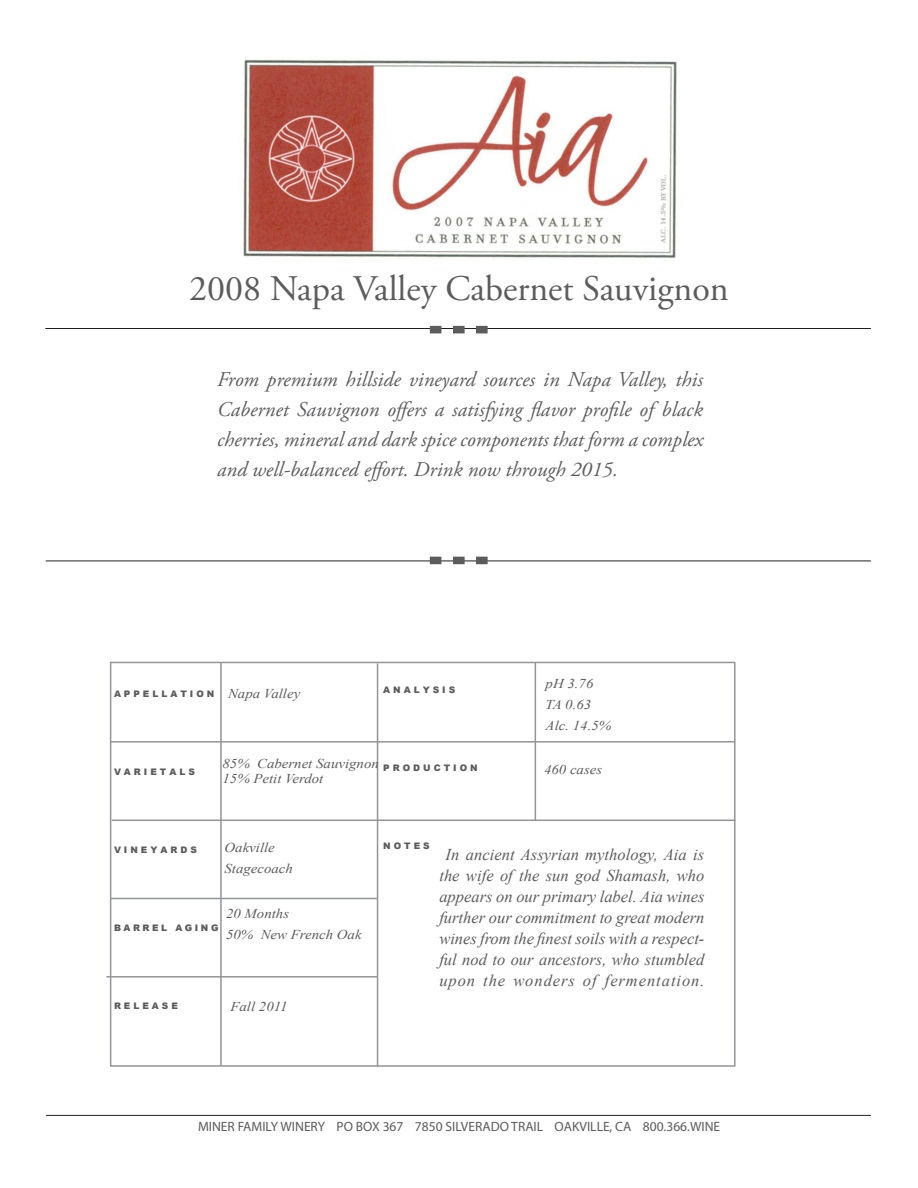
<style>
.page{position:relative;width:918px;height:1188px;background:#fff}
.page>*{position:absolute;margin:0;border:0;box-sizing:border-box;transform-origin:0 0}
.heading_1{font:36px "Adobe Garamond Pro";color:#5c5c5f}
.t1{font:italic 21px/30px "Adobe Garamond Pro";color:#5c5c5f;text-align:justify}
.t2{font:italic 16.5px/21px "Times New Roman";color:#5c5c5f;text-align:center}
.t3{font:italic 13.5px "Times New Roman";color:#5c5c5f;scale:1.1 1}
.t4{font:13.5px "Myriad Pro";color:#5c5c5f}
.t5{font:900 9px "Arial";color:#5c5c5f}
</style>
<div class="page">
<hr style="left:46px;top:1115px;width:825px;height:1px;background:#231f20">
<hr style="left:45px;top:328px;width:826px;height:1px;background:#231f20">
<hr style="left:46px;top:561px;width:825px;height:1px;background:#231f20">
<div style="left:110px;top:662px;width:626px;height:405px;border:2px solid #939598"></div>
<hr style="left:220px;top:663px;width:2px;height:403px;background:#939598">
<hr style="left:377px;top:663px;width:1px;height:404px;background:#939598">
<hr style="left:535px;top:662px;width:1px;height:159px;background:#939598">
<hr style="left:111px;top:741px;width:624px;height:2px;background:#939598">
<hr style="left:112px;top:820px;width:623px;height:1px;background:#939598">
<hr style="left:111px;top:898px;width:267px;height:1px;background:#939598">
<hr style="left:106px;top:976px;width:271px;height:2px;background:#939598">
<div style="left:453px;top:326px;width:12px;height:7px;background:#5c5c5f"></div>
<div style="left:476px;top:326px;width:12px;height:7px;background:#5c5c5f"></div>
<div style="left:430px;top:326px;width:11px;height:7px;background:#5c5c5f"></div>
<div style="left:453px;top:557px;width:12px;height:7px;background:#5c5c5f"></div>
<div style="left:476px;top:557px;width:12px;height:7px;background:#5c5c5f"></div>
<div style="left:430px;top:557px;width:11px;height:7px;background:#5c5c5f"></div>
<img style="left:243px;top:59px;width:434px;height:199px">
<p class="heading_1" style="left:189px;top:267px;width:541px">2008 Napa Valley Cabernet Sauvignon</p>
<p class="t1" style="left:217px;top:365px;width:488px">From premium hillside vineyard sources in Napa Valley, this Cabernet Sauvignon offers a satisfying flavor profile of black cherries, mineral and dark spice components that form a complex and well-balanced effort. Drink now through 2015.</p>
<p class="t5" style="left:114px;top:687px;width:102px">A P P E L L A T I O N</p>
<p class="t3" style="left:228px;top:684px;width:67px">Napa Valley</p>
<p class="t5" style="left:383px;top:684px;width:73px">A N A L Y S I S</p>
<p class="t5" style="left:114px;top:765px;width:82px">V A R I E T A L S</p>
<p class="t3" style="left:223px;top:754px;width:144px">85% Cabernet Sauvignon</p>
<p class="t3" style="left:223px;top:769px;width:93px">15% Petit Verdot</p>
<p class="t5" style="left:383px;top:762px;width:96px">P R O D U C T I O N</p>
<p class="t3" style="left:546px;top:674px;width:45px">pH 3.76</p>
<p class="t3" style="left:546px;top:695px;width:43px">TA 0.63</p>
<p class="t3" style="left:546px;top:716px;width:61px">Alc. 14.5%</p>
<p class="t3" style="left:544px;top:760px;width:54px">460 cases</p>
<p class="t3" style="left:225px;top:838px;width:47px">Oakville</p>
<p class="t3" style="left:225px;top:859px;width:64px">Stagecoach</p>
<p class="t3" style="left:226px;top:904px;width:59px">20 Months</p>
<p class="t3" style="left:226px;top:925px;width:125px">50% New French Oak</p>
<p class="t5" style="left:114px;top:843px;width:84px">V I N E Y A R D S</p>
<p class="t5" style="left:114px;top:921px;width:106px">B A R R E L A G I N G</p>
<p class="t5" style="left:114px;top:999px;width:65px">R E L E A S E</p>
<p class="t3" style="left:230px;top:997px;width:53px">Fall 2011</p>
<p class="t5" style="left:383px;top:840px;width:48px">N O T E S</p>
<p class="t2" style="left:439px;top:843px;width:267px">In ancient Assyrian mythology, Aia is the wife of the sun god Shamash, who appears on our primary label. Aia wines further our commitment to great modern wines from the finest soils with a respect&shy;ful nod to our ancestors, who stumbled upon the wonders of fermentation.</p>
<p class="t4" style="left:198px;top:1118px;width:524px">MINER FAMILY WINERY PO BOX 367 7850 SILVERADO TRAIL OAKVILLE, CA 800.366.WINE</p>
</div>
